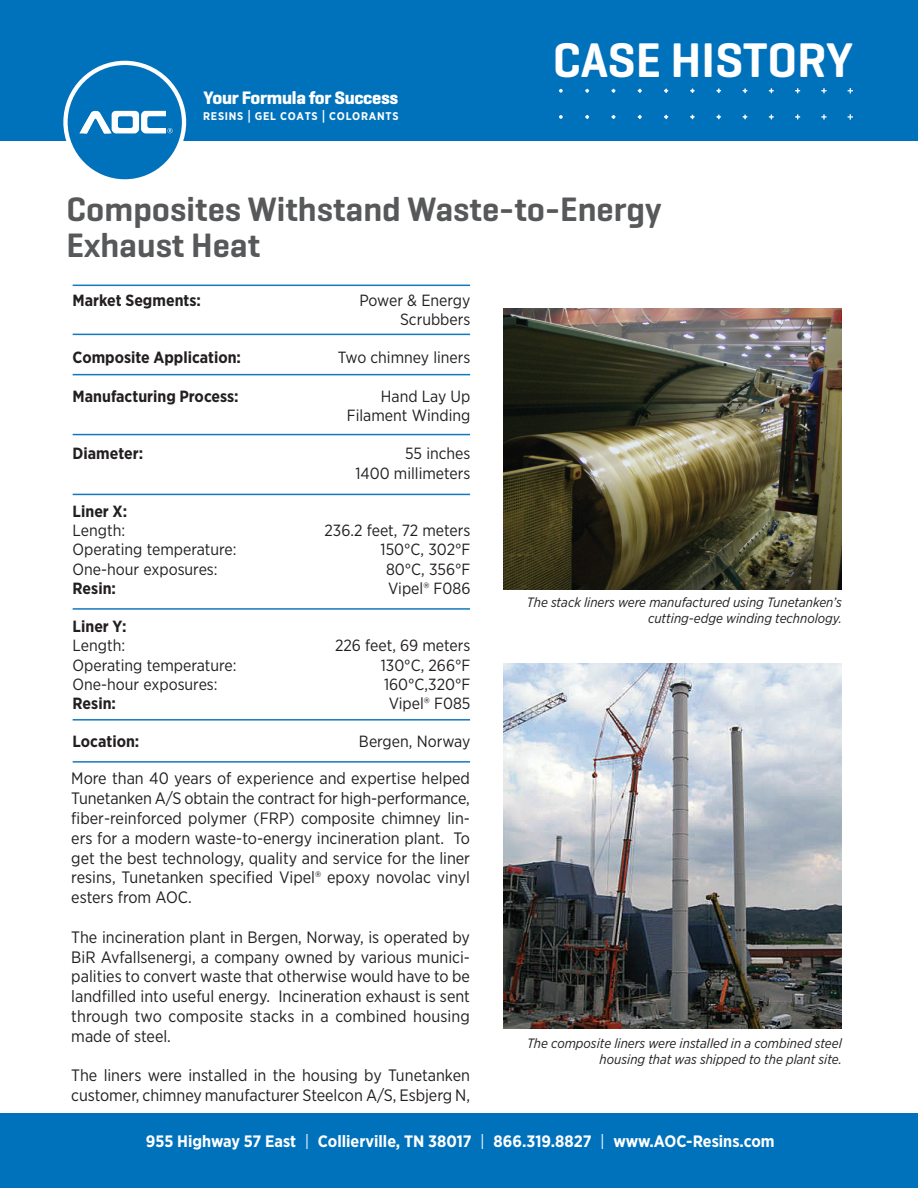
<style>
.page{position:relative;width:918px;height:1188px;background:#fff}
.page>*{position:absolute;margin:0;border:0;box-sizing:border-box;transform-origin:0 0}
.t1{font:600 49.5px "Geogrotesque";color:#fff}
.t2{font:600 34.5px/36px "Geogrotesque";color:#57585a}
.t3{font:700 18.3px "Geogrotesque";letter-spacing:-.015em;color:#fff}
.t4{font:16.5px/19.8px "Gotham Narrow";color:#231f20;text-align:justify}
.t5{font:700 16.5px "Gotham Narrow";color:#fff}
.t6{font:16.2px/19.2px "Gotham Narrow";color:#231f20;text-align:right}
.t7{font:700 16.2px "Gotham Narrow";color:#231f20}
.t8{font:italic 13.5px/16.2px "Gotham Narrow";color:#231f20;text-align:right}
.t9{font:700 11.1px "Gotham Narrow";letter-spacing:.065em;color:#fff}
.s1{font-size:13.95px}
.s2{font-weight:400}
</style>
<div class="page">
<div style="left:0;top:1113px;width:918px;height:75px;background:#0072bc"></div>
<div style="left:0;top:0;width:918px;height:141px;background:#0072bc"></div>
<svg style="left:848px;top:88px;width:5px;height:5px"></svg>
<svg style="left:821px;top:88px;width:6px;height:5px"></svg>
<svg style="left:795px;top:88px;width:5px;height:5px"></svg>
<svg style="left:769px;top:88px;width:5px;height:5px"></svg>
<svg style="left:743px;top:88px;width:4px;height:5px"></svg>
<svg style="left:716px;top:88px;width:5px;height:5px"></svg>
<svg style="left:690px;top:89px;width:5px;height:4px"></svg>
<svg style="left:664px;top:89px;width:4px;height:4px"></svg>
<svg style="left:638px;top:89px;width:4px;height:4px"></svg>
<svg style="left:611px;top:89px;width:5px;height:4px"></svg>
<svg style="left:585px;top:89px;width:4px;height:4px"></svg>
<svg style="left:559px;top:89px;width:4px;height:4px"></svg>
<svg style="left:848px;top:114px;width:5px;height:6px"></svg>
<svg style="left:821px;top:114px;width:6px;height:6px"></svg>
<svg style="left:795px;top:114px;width:5px;height:5px"></svg>
<svg style="left:769px;top:114px;width:5px;height:5px"></svg>
<svg style="left:743px;top:115px;width:4px;height:4px"></svg>
<svg style="left:716px;top:115px;width:5px;height:4px"></svg>
<svg style="left:690px;top:115px;width:5px;height:4px"></svg>
<svg style="left:664px;top:115px;width:4px;height:4px"></svg>
<svg style="left:638px;top:115px;width:4px;height:4px"></svg>
<svg style="left:611px;top:115px;width:5px;height:4px"></svg>
<svg style="left:585px;top:115px;width:4px;height:4px"></svg>
<svg style="left:559px;top:115px;width:4px;height:4px"></svg>
<svg style="left:63px;top:61px;width:123px;height:123px;fill:#fff"></svg>
<div style="left:68px;top:65px;width:114px;height:114px;background:#0072bc;border-radius:50%"></div>
<svg style="left:79px;top:111px;width:94px;height:22px"></svg>
<hr style="left:73px;top:285px;width:397px;height:1px;background:#1179be">
<hr style="left:73px;top:494px;width:397px;height:1px;background:#1179be">
<hr style="left:73px;top:608px;width:397px;height:2px;background:#1179be">
<hr style="left:73px;top:761px;width:397px;height:2px;background:#1179be">
<hr style="left:73px;top:719px;width:397px;height:2px;background:#1179be">
<hr style="left:73px;top:374px;width:397px;height:1px;background:#1179be">
<hr style="left:73px;top:334px;width:397px;height:1px;background:#1179be">
<hr style="left:73px;top:434px;width:397px;height:1px;background:#1179be">
<img style="left:504px;top:309px;width:338px;height:281px">
<img style="left:504px;top:664px;width:338px;height:364px">
<p class="t3" style="left:203px;top:86px;width:196px">Your Formula for Success</p>
<p class="t9" style="left:203px;top:109px;width:197px">RESINS <span class="s1">|</span> GEL COATS <span class="s1">|</span> COLORANTS</p>
<h1 class="t1" style="left:553px;top:29px;width:302px">CASE HISTORY</h1>
<h2 class="t2" style="left:67px;top:191px;width:596px">Composites Withstand Waste-to-Energy<br>Exhaust Heat</h2>
<p class="t7" style="left:73px;top:290px;width:130px">Market Segments:</p>
<p class="t6" style="left:359px;top:290px;width:113px">Power &amp; Energy<br>Scrubbers</p>
<p class="t7" style="left:73px;top:347px;width:170px">Composite Application:</p>
<p class="t6" style="left:338px;top:348px;width:134px">Two chimney liners</p>
<p class="t7" style="left:73px;top:386px;width:168px">Manufacturing Process:</p>
<p class="t6" style="left:347px;top:386px;width:125px">Hand Lay Up<br>Filament Winding</p>
<p class="t7" style="left:73px;top:443px;width:72px">Diameter:</p>
<p class="t6" style="left:355px;top:444px;width:117px">55 inches<br>1400 millimeters</p>
<p class="t7" style="left:73px;top:501px;width:56px">Liner X:</p>
<p class="t6" style="left:73px;top:521px;width:54px">Length:</p>
<p class="t6" style="left:325px;top:521px;width:147px">236.2 feet, 72 meters</p>
<p class="t6" style="left:73px;top:540px;width:165px">Operating temperature:</p>
<p class="t6" style="left:381px;top:540px;width:91px">150°C, 302°F</p>
<p class="t6" style="left:73px;top:559px;width:147px">One-hour exposures:</p>
<p class="t6" style="left:386px;top:559px;width:86px">80°C, 356°F</p>
<p class="t7" style="left:73px;top:578px;width:45px">Resin:</p>
<p class="t6" style="left:388px;top:578px;width:84px">Vipel® F086</p>
<p class="t7" style="left:73px;top:616px;width:55px">Liner Y:</p>
<p class="t6" style="left:73px;top:636px;width:54px">Length:</p>
<p class="t6" style="left:335px;top:636px;width:137px">226 feet, 69 meters</p>
<p class="t6" style="left:73px;top:655px;width:165px">Operating temperature:</p>
<p class="t6" style="left:381px;top:655px;width:91px">130°C, 266°F</p>
<p class="t6" style="left:73px;top:674px;width:147px">One-hour exposures:</p>
<p class="t6" style="left:384px;top:674px;width:88px">160°C,320°F</p>
<p class="t7" style="left:73px;top:693px;width:45px">Resin:</p>
<p class="t6" style="left:389px;top:693px;width:83px">Vipel® F085</p>
<p class="t7" style="left:73px;top:731px;width:68px">Location:</p>
<p class="t6" style="left:359px;top:732px;width:113px">Bergen, Norway</p>
<p class="t4" style="left:71px;top:768px;width:400px">More than 40 years of experience and expertise helped Tunetanken A/S obtain the contract for high-performance, fiber-reinforced polymer (FRP) composite chimney lin&shy;ers for a modern waste-to-energy incineration plant. To get the best technology, quality and service for the liner resins, Tunetanken specified Vipel® epoxy novolac vinyl esters from AOC.</p>
<p class="t4" style="left:71px;top:927px;width:400px">The incineration plant in Bergen, Norway, is operated by BiR Avfallsenergi, a company owned by various munici&shy;palities to convert waste that otherwise would have to be landfilled into useful energy. Incineration exhaust is sent through two composite stacks in a combined housing made of steel.</p>
<p class="t4" style="left:71px;top:1065px;width:400px">The liners were installed in the housing by Tunetanken customer, chimney manufacturer Steelcon A/S, Esbjerg N,</p>
<p class="t8" style="left:527px;top:594px;width:316px">The stack liners were manufactured using Tunetanken’s cutting-edge winding technology.</p>
<p class="t8" style="left:527px;top:1035px;width:316px">The composite liners were installed in a combined steel housing that was shipped to the plant site.</p>
<p class="t5" style="left:146px;top:1131px;width:630px">955 Highway 57 East <span class="s2">|</span> Collierville, TN 38017 <span class="s2">|</span> 866.319.8827 <span class="s2">|</span> www.AOC-Resins.com</p>
</div>
